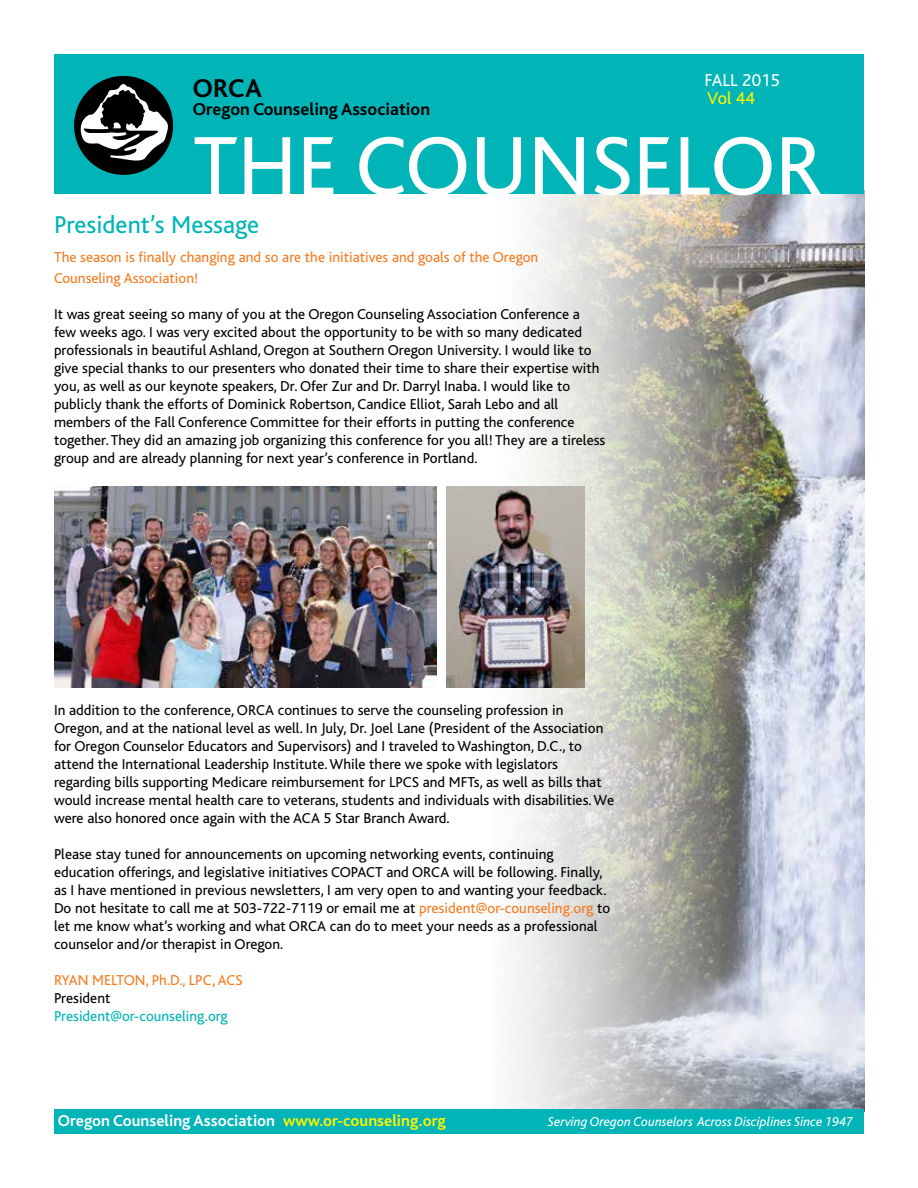
<style>
.page{position:relative;width:918px;height:1188px;background:#fff}
.page>*{position:absolute;margin:0;border:0;box-sizing:border-box;transform-origin:0 0}
.t1{font:87px "Bliss";color:#fff}
.t2{font:700 27px "Bliss";color:#000}
.t3{font:25.5px "Bliss";color:#00b4b8}
.t4{font:700 18px "Bliss";color:#000}
.t5{font:18px "Bliss";color:#fff}
.t6{font:18px "Bliss";color:#fff200}
.t7{font:700 16.5px "Bliss";color:#fff}
.t8{font:15px/18px "Bliss";color:#000}
.t9{font:15px/21px "Bliss";color:#f47b20}
.t10{font:15px "Bliss";color:#00b4b8}
.t11{font:italic 13.5px "Bliss";color:#fff}
.s1{color:#f47b20}
.s2{color:#fff200}
</style>
<div class="page">
<img style="left:492px;top:193px;width:372px;height:916px">
<div style="left:54px;top:54px;width:810px;height:139px;background:#00b4b8"></div>
<div style="left:74px;top:76px;width:99px;height:99px;background:#000;border-radius:50%"></div>
<svg style="left:79px;top:82px;width:90px;height:79px"></svg>
<div style="left:54px;top:1109px;width:810px;height:25px;background:#00b4b8"></div>
<img style="left:54px;top:486px;width:383px;height:201px">
<img style="left:447px;top:486px;width:137px;height:201px">
<h2 class="t2" style="left:193px;top:74px;width:71px">ORCA</h2>
<p class="t4" style="left:193px;top:100px;width:239px">Oregon Counseling Association</p>
<p class="t5" style="left:705px;top:71px;width:77px">FALL 2015</p>
<p class="t6" style="left:707px;top:89px;width:49px">Vol 44</p>
<h1 class="t1" style="left:193px;top:120px;width:631px">THE COUNSELOR</h1>
<h3 class="t3" style="left:54px;top:212px;width:207px">President’s Message</h3>
<p class="t9" style="left:54px;top:247px;width:486px">The season is finally changing and so are the initiatives and goals of the Oregon<br>Counseling Association!</p>
<p class="t8" style="left:54px;top:305px;width:553px">It was great seeing so many of you at the Oregon Counseling Association Conference a few weeks ago. I was very excited about the opportunity to be with so many dedicated professionals in beautiful Ashland, Oregon at Southern Oregon University. I would like to give special thanks to our presenters who donated their time to share their expertise with you, as well as our keynote speakers, Dr. Ofer Zur and Dr. Darryl Inaba. I would like to publicly thank the efforts of Dominick Robertson, Candice Elliot, Sarah Lebo and all members of the Fall Conference Committee for their efforts in putting the conference together. They did an amazing job organizing this conference for you all! They are a tireless group and are already planning for next year’s conference in Portland.</p>
<p class="t8" style="left:54px;top:701px;width:562px">In addition to the conference, ORCA continues to serve the counseling profession in Oregon, and at the national level as well. In July, Dr. Joel Lane (President of the Association for Oregon Counselor Educators and Supervisors) and I traveled to Washington, D.C., to attend the International Leadership Institute. While there we spoke with legislators regarding bills supporting Medicare reimbursement for LPCS and MFTs, as well as bills that would increase mental health care to veterans, students and individuals with disabilities. We were also honored once again with the ACA 5 Star Branch Award.</p>
<p class="t8" style="left:54px;top:845px;width:558px">Please stay tuned for announcements on upcoming networking events, continuing education offerings, and legislative initiatives COPACT and ORCA will be following. Finally, as I have mentioned in previous newsletters, I am very open to and wanting your feedback.<br>Do not hesitate to call me at 503-722-7119 or email me at <span class="s1">president@or-counseling.org</span> to let me know what’s working and what ORCA can do to meet your needs as a professional counselor and/or therapist in Oregon.</p>
<p class="t9" style="left:54px;top:970px;width:190px">RYAN MELTON, Ph.D., LPC, ACS</p>
<p class="t8" style="left:54px;top:989px;width:58px">President</p>
<p class="t10" style="left:54px;top:1008px;width:175px">President@or-counseling.org</p>
<p class="t7" style="left:58px;top:1112px;width:390px">Oregon Counseling Association <span class="s2">www.or-counseling.org</span></p>
<p class="t11" style="left:548px;top:1115px;width:307px">Serving Oregon Counselors Across Disciplines Since 1947</p>
</div>
